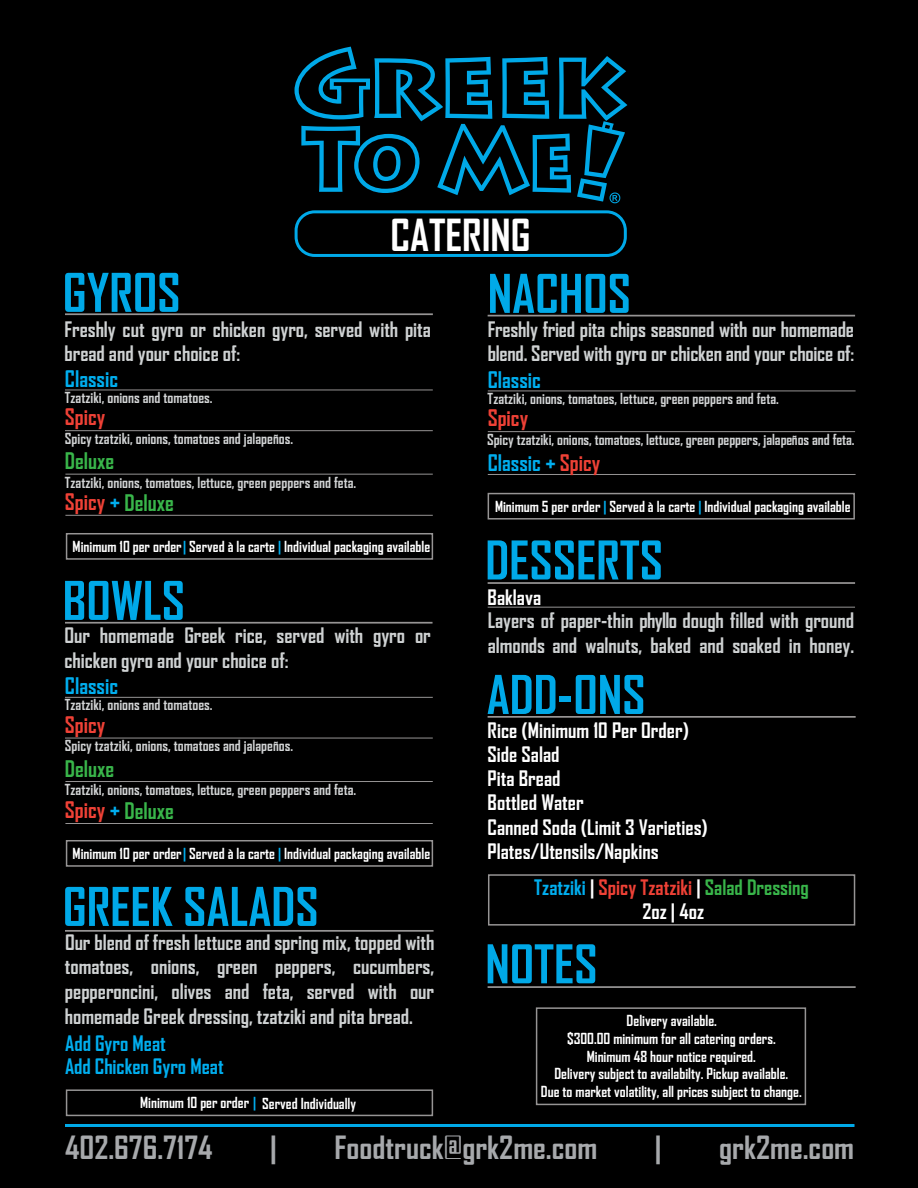
<style>
.page{position:relative;width:918px;height:1188px;background:#000}
.page>*{position:absolute;margin:0;border:0;box-sizing:border-box;transform-origin:0 0}
.t1{font:700 51.15px "Agency FB";color:#00a9e8}
.t2{font:700 42.3px "Agency FB";color:#fff}
.t3{font:700 30.6px "Agency FB";color:#a7a9ac;scale:1.04 1}
.t4{font:700 21.9px "Agency FB";color:#39b54a}
.t5{font:700 21.9px "Agency FB";color:#00aeef}
.t6{font:700 21.9px "Agency FB";color:#ef4136}
.t7{font:700 20.4px/24.5px "Agency FB";letter-spacing:-.005em;color:#cfd2d3}
.t8{font:700 20.4px/24.5px "Agency FB";color:#fff}
.t9{font:700 20.4px/24.6px "Agency FB";color:#ef4136;text-align:center}
.t10{font:700 20.4px "Agency FB";color:#00aeef}
.t11{font:700 14.55px/17.5px "Agency FB";color:#fff;text-align:center}
.t12{font:700 14.55px "Agency FB";color:#d1d3d4}
.s1{color:#ef4136}
.s2{color:#00aeef}
.s3{color:#fff}
.s4{color:#39b54a}
</style>
<div class="page">
<svg style="left:294px;top:47px;width:333px;height:156px"></svg>
<div style="left:295px;top:210px;width:332px;height:47px;border:3px solid #00a9e8;border-radius:19px"></div>
<hr style="left:65px;top:313px;width:368px;height:2px;background:#969494">
<hr style="left:65px;top:474px;width:368px;height:1px;background:#969494">
<hr style="left:488px;top:607px;width:367px;height:1px;background:#969494">
<hr style="left:65px;top:390px;width:368px;height:1px;background:#969494">
<hr style="left:65px;top:622px;width:368px;height:2px;background:#969494">
<hr style="left:488px;top:315px;width:367px;height:1px;background:#969494">
<hr style="left:65px;top:930px;width:369px;height:2px;background:#969494">
<hr style="left:488px;top:716px;width:368px;height:2px;background:#969494">
<hr style="left:488px;top:986px;width:368px;height:2px;background:#969494">
<hr style="left:488px;top:582px;width:367px;height:2px;background:#969494">
<hr style="left:65px;top:1124px;width:789px;height:3px;background:#00a9e8">
<hr style="left:65px;top:430px;width:368px;height:1px;background:#969494">
<hr style="left:488px;top:391px;width:368px;height:1px;background:#969494">
<hr style="left:488px;top:474px;width:368px;height:1px;background:#969494">
<hr style="left:488px;top:431px;width:367px;height:1px;background:#969494">
<hr style="left:65px;top:515px;width:368px;height:1px;background:#969494">
<hr style="left:65px;top:823px;width:368px;height:1px;background:#969494">
<hr style="left:65px;top:781px;width:368px;height:1px;background:#969494">
<hr style="left:65px;top:697px;width:368px;height:1px;background:#969494">
<hr style="left:65px;top:738px;width:368px;height:1px;background:#969494">
<div style="left:488px;top:493px;width:367px;height:27px;border:2px solid #969494"></div>
<div style="left:66px;top:533px;width:367px;height:27px;border:2px solid #969494"></div>
<div style="left:66px;top:840px;width:367px;height:27px;border:2px solid #969494"></div>
<div style="left:66px;top:1089px;width:367px;height:27px;border:2px solid #969494"></div>
<div style="left:536px;top:1007px;width:270px;height:98px;border:2px solid #969494"></div>
<div style="left:488px;top:874px;width:367px;height:52px;border:2px solid #969494"></div>
<h1 class="t1" style="left:63px;top:261px;width:119px">GYROS</h1>
<h2 class="t2" style="left:390px;top:208px;width:142px">CATERING</h2>
<h1 class="t1" style="left:488px;top:262px;width:145px">NACHOS</h1>
<p class="t7" style="left:64px;top:316px;width:368px">Freshly cut gyro or chicken gyro, served with pita bread and your choice of:</p>
<p class="t5" style="left:65px;top:365px;width:55px">Classic</p>
<p class="t12" style="left:65px;top:389px;width:149px">Tzatziki, onions and tomatoes.</p>
<p class="t6" style="left:65px;top:404px;width:42px">Spicy</p>
<p class="t12" style="left:65px;top:429px;width:230px">Spicy tzatziki, onions, tomatoes and jalapeños.</p>
<p class="t4" style="left:65px;top:448px;width:51px">Deluxe</p>
<p class="t12" style="left:65px;top:473px;width:293px">Tzatziki, onions, tomatoes, lettuce, green peppers and feta.</p>
<p class="t4" style="left:65px;top:489px;width:110px"><span class="s1">Spicy</span> <span class="s2">+</span> Deluxe</p>
<p class="t11" style="left:73px;top:537px;width:359px">Minimum 10 per order <span class="s2">|</span> Served à la carte <span class="s2">|</span> Individual packaging available</p>
<h1 class="t1" style="left:63px;top:569px;width:124px">BOWLS</h1>
<p class="t7" style="left:64px;top:623px;width:368px">Our homemade Greek rice, served with gyro or chicken gyro and your choice of:</p>
<p class="t5" style="left:65px;top:672px;width:55px">Classic</p>
<p class="t12" style="left:65px;top:696px;width:149px">Tzatziki, onions and tomatoes.</p>
<p class="t6" style="left:65px;top:711px;width:42px">Spicy</p>
<p class="t12" style="left:65px;top:737px;width:230px">Spicy tzatziki, onions, tomatoes and jalapeños.</p>
<p class="t4" style="left:65px;top:755px;width:51px">Deluxe</p>
<p class="t12" style="left:65px;top:781px;width:293px">Tzatziki, onions, tomatoes, lettuce, green peppers and feta.</p>
<p class="t4" style="left:65px;top:797px;width:110px"><span class="s1">Spicy</span> <span class="s2">+</span> Deluxe</p>
<p class="t11" style="left:73px;top:844px;width:359px">Minimum 10 per order <span class="s2">|</span> Served à la carte <span class="s2">|</span> Individual packaging available</p>
<h1 class="t1" style="left:63px;top:875px;width:257px">GREEK SALADS</h1>
<p class="t7" style="left:65px;top:929px;width:371px;text-align:justify">Our blend of fresh lettuce and spring mix, topped with tomatoes, onions, green peppers, cucumbers, pepperoncini, olives and feta, served with our homemade Greek dressing, tzatziki and pita bread.</p>
<p class="t10" style="left:65px;top:1031px;width:102px">Add Gyro Meat</p>
<p class="t10" style="left:65px;top:1054px;width:160px">Add Chicken Gyro Meat</p>
<p class="t11" style="left:140px;top:1094px;width:218px">Minimum 10 per order <span class="s2">|</span> Served Individually</p>
<p class="t7" style="left:488px;top:316px;width:368px">Freshly fried pita chips seasoned with our homemade blend. Served with gyro or chicken and your choice of:</p>
<p class="t5" style="left:488px;top:366px;width:55px">Classic</p>
<p class="t12" style="left:488px;top:390px;width:293px">Tzatziki, onions, tomatoes, lettuce, green peppers and feta.</p>
<p class="t6" style="left:488px;top:405px;width:42px">Spicy</p>
<p class="t12" style="left:487px;top:430px;width:369px">Spicy tzatziki, onions, tomatoes, lettuce, green peppers, jalapeños and feta.</p>
<p class="t5" style="left:488px;top:449px;width:114px">Classic + <span class="s1">Spicy</span></p>
<p class="t11" style="left:495px;top:497px;width:357px">Minimum 5 per order <span class="s2">|</span> Served à la carte <span class="s2">|</span> Individual packaging available</p>
<h1 class="t1" style="left:485px;top:529px;width:179px">DESSERTS</h1>
<p class="t8" style="left:488px;top:584px;width:55px">Baklava</p>
<p class="t7" style="left:488px;top:608px;width:368px">Layers of paper-thin phyllo dough filled with ground almonds and walnuts, baked and soaked in honey.</p>
<h1 class="t1" style="left:487px;top:663px;width:160px">ADD-ONS</h1>
<p class="t8" style="left:488px;top:717px;width:222px">Rice (Minimum 10 Per Order)<br>Side Salad<br>Pita Bread<br>Bottled Water<br>Canned Soda (Limit 3 Varieties)<br>Plates/Utensils/Napkins</p>
<p class="t9" style="left:534px;top:874px;width:276px"><span class="s2">Tzatziki</span> <span class="s3">|</span> Spicy Tzatziki <span class="s3">|</span> <span class="s4">Salad Dressing<br></span><span class="s3">2oz | 4oz</span></p>
<h1 class="t1" style="left:485px;top:932px;width:114px">NOTES</h1>
<p class="t11" style="left:627px;top:1012px;width:92px">Delivery available.</p>
<p class="t11" style="left:541px;top:1047px;width:262px">Minimum 48 hour notice required.<br>Delivery subject to availabilty. Pickup available.<br>Due to market volatility, all prices subject to change.</p>
<p class="t11" style="left:567px;top:1030px;width:210px">$300.00 minimum for all catering orders.</p>
<h3 class="t3" style="left:65px;top:1128px;width:143px">402.676.7174</h3>
<h3 class="t3" style="left:270px;top:1128px;width:8px">|</h3>
<h3 class="t3" style="left:335px;top:1128px;width:254px">Foodtruck@grk2me.com</h3>
<h3 class="t3" style="left:655px;top:1128px;width:8px">|</h3>
<h3 class="t3" style="left:719px;top:1128px;width:131px">grk2me.com</h3>
</div>
